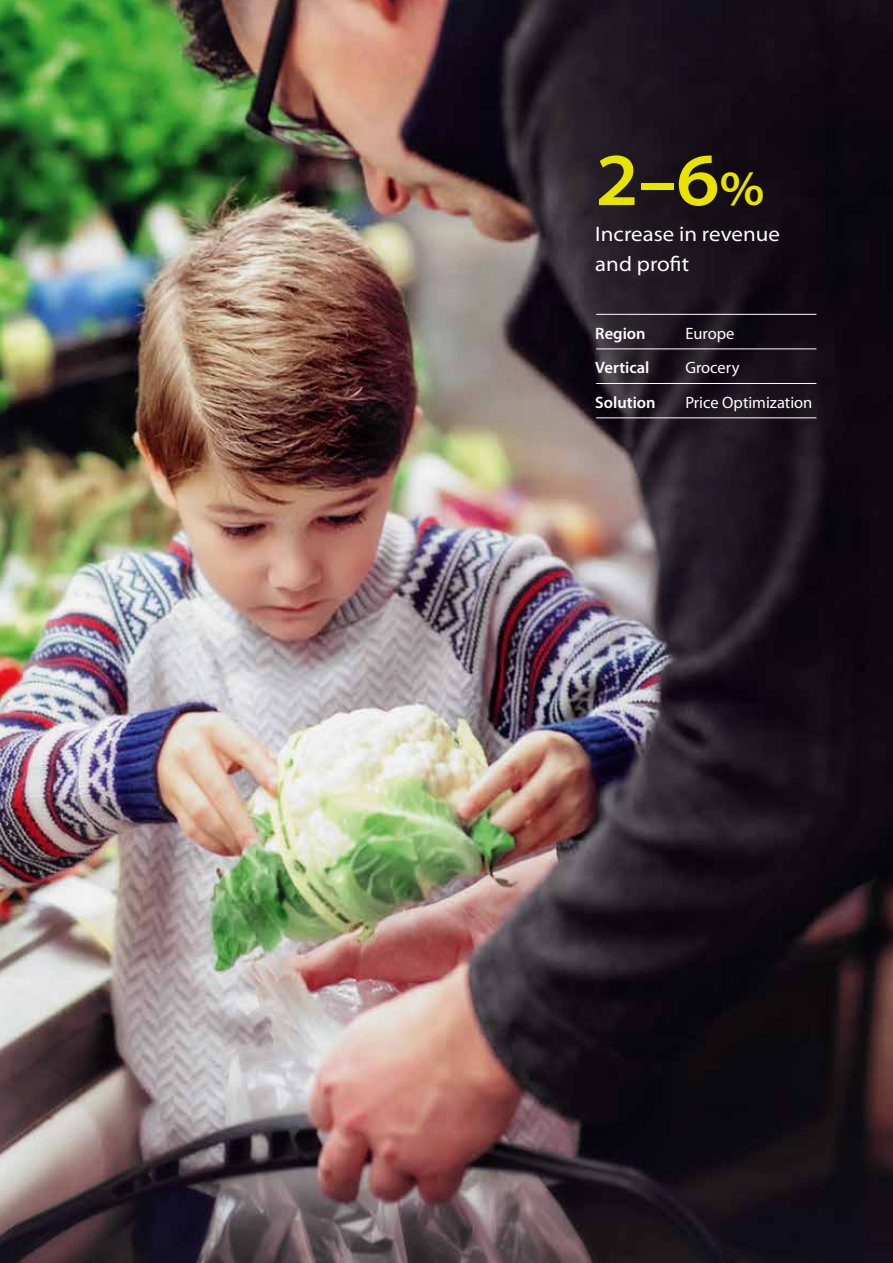
<style>
.page{position:relative;width:893px;height:1263px;background:#fff}
.page>*{position:absolute;margin:0;border:0;box-sizing:border-box;transform-origin:0 0}
.t1{font:600 semi-expanded 75px "Myriad Pro";color:#e8e400}
.t2{font:semi-expanded 21px/30px "Myriad Pro";color:#fff}
.t3{font:16.5px "Myriad Pro";color:#fff}
.t4{font:600 16.5px "Myriad Pro";color:#fff}
.s1{font-size:49.5px}
</style>
<div class="page">
<img style="left:0;top:0;width:893px;height:1263px">
<hr style="left:596px;top:348px;width:220px;height:1px;background:#fff">
<hr style="left:596px;top:383px;width:220px;height:1px;background:#fff">
<hr style="left:596px;top:417px;width:220px;height:1px;background:#fff">
<hr style="left:596px;top:314px;width:220px;height:1px;background:#fff">
<h1 class="t1" style="left:595px;top:138px;width:171px">2–6<span class="s1">%</span></h1>
<p class="t2" style="left:595px;top:219px;width:186px">Increase in revenue and profit</p>
<p class="t4" style="left:595px;top:323px;width:52px">Region</p>
<p class="t3" style="left:685px;top:323px;width:51px">Europe</p>
<p class="t4" style="left:595px;top:357px;width:56px">Vertical</p>
<p class="t3" style="left:685px;top:357px;width:56px">Grocery</p>
<p class="t4" style="left:595px;top:392px;width:62px">Solution</p>
<p class="t3" style="left:685px;top:392px;width:129px">Price Optimization</p>
</div>
